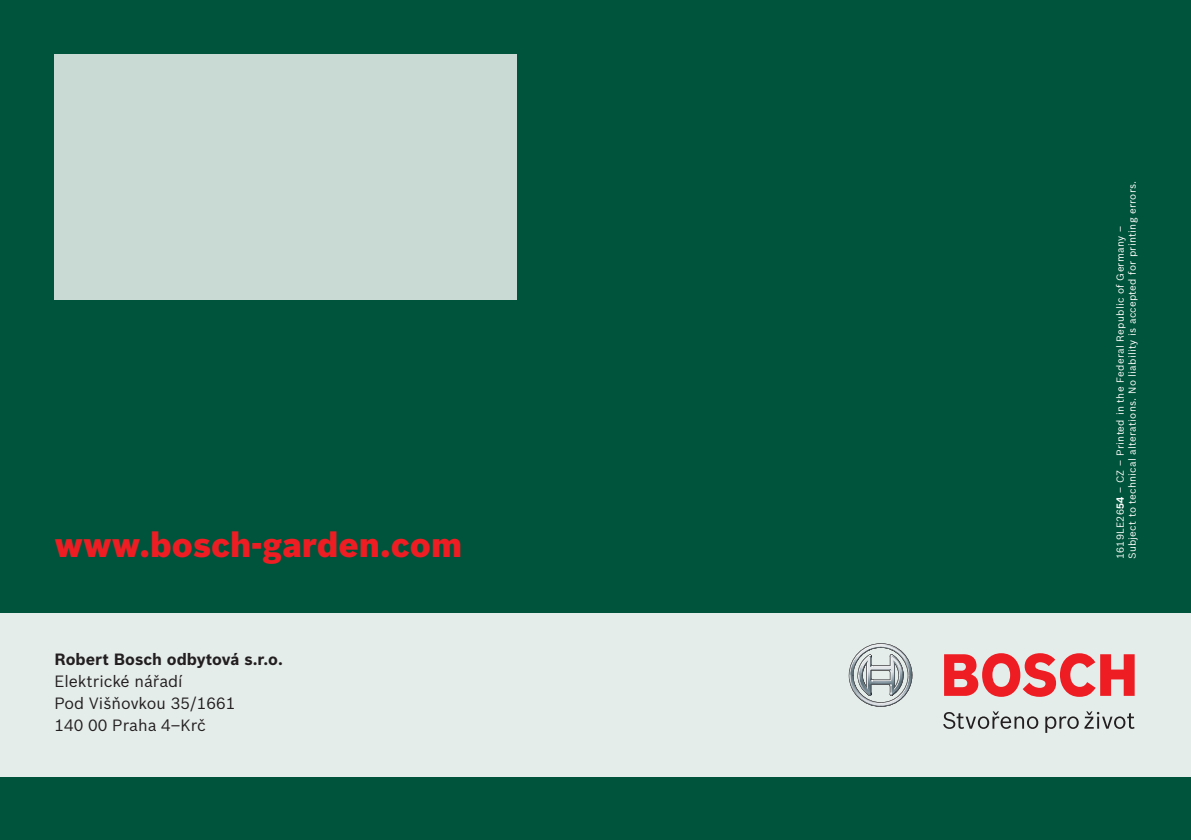
<style>
.page{position:relative;width:1191px;height:840px;background:#fff}
.page>*{position:absolute;margin:0;border:0;box-sizing:border-box;transform-origin:0 0}
.t1{font:900 34px "Bosch Sans";color:#ee1d23}
.t2{font:16px/21.8px "Bosch Sans";color:#231f20}
.t3{font:700 16px "Bosch Sans";color:#231f20}
.t4{font:10px/12px "Bosch Sans";letter-spacing:.025em;color:#fff}
.s1{font-weight:700}
</style>
<div class="page">
<div style="left:0;top:0;width:1191px;height:839px;background:#00543b"></div>
<div style="left:0;top:612px;width:1191px;height:164px;background:#e5edeb"></div>
<div style="left:54px;top:54px;width:463px;height:245px;background:#c8dad3"></div>
<svg style="left:849px;top:643px;width:63px;height:63px"></svg>
<svg style="left:944px;top:653px;width:190px;height:43px"></svg>
<svg style="left:943px;top:711px;width:95px;height:17px"></svg>
<svg style="left:1045px;top:716px;width:33px;height:16px"></svg>
<svg style="left:1084px;top:711px;width:50px;height:17px"></svg>
<h1 class="t1" style="left:54px;top:518px;width:409px">www.bosch-garden.com</h1>
<h2 class="t3" style="left:54px;top:647px;width:230px">Robert Bosch odbytová s.r.o.</h2>
<h2 class="t2" style="left:54px;top:669px;width:182px">Elektrické nářadí<br>Pod Višňovkou 35/1661<br>140 00 Praha 4–Krč</h2>
<p class="t4" style="left:1113px;top:559px;width:380px;rotate:-90deg">1619LE26<span class="s1">54</span> – CZ – Printed in the Federal Republic of Germany –<br>Subject to technical alterations. No liability is accepted for printing errors.</p>
</div>
